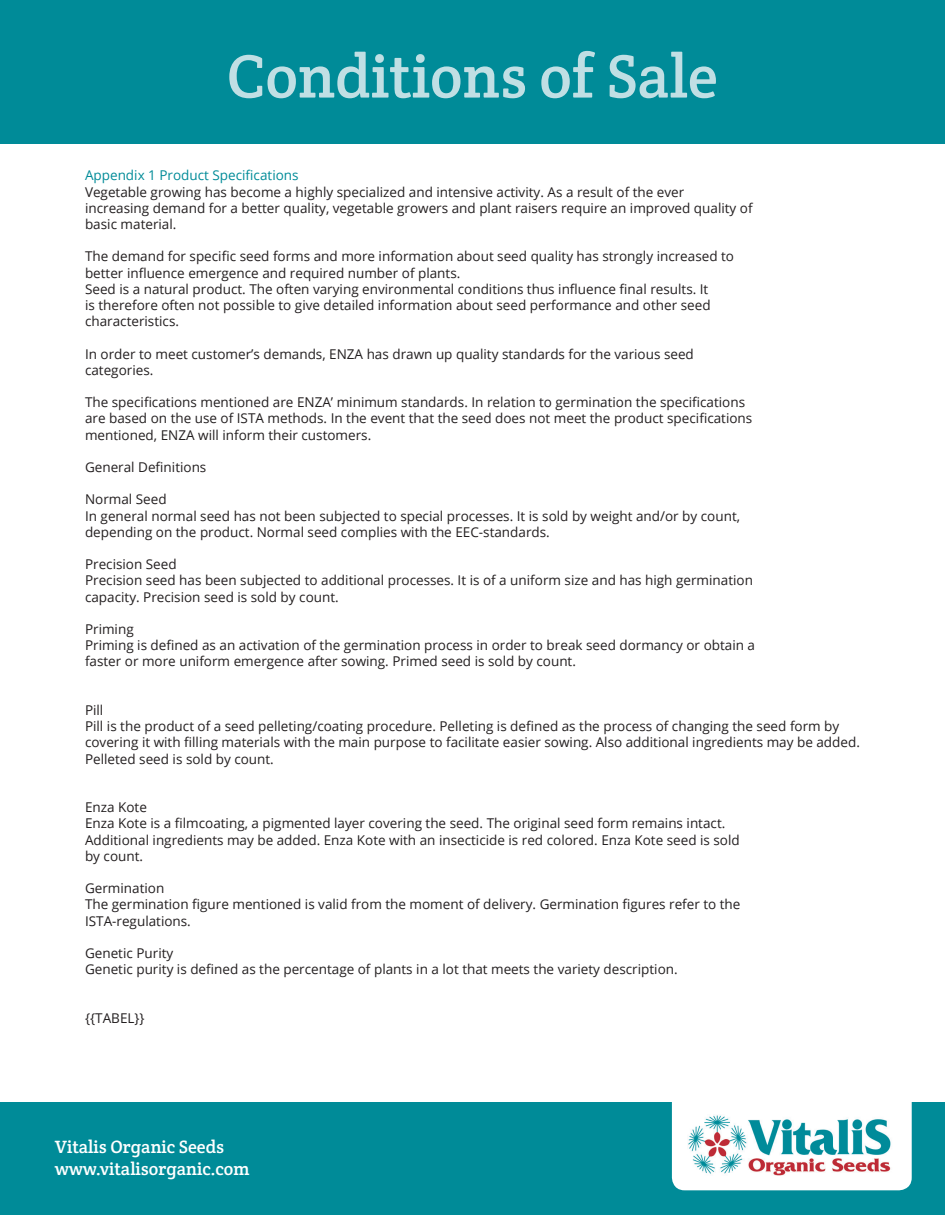
<style>
.page{position:relative;width:945px;height:1215px;background:#fff}
.page>*{position:absolute;margin:0;border:0;box-sizing:border-box;transform-origin:0 0}
.t1{font:61.5px "Crete Round";color:#c0dfe4}
.t2{font:18px/21.6px "Crete Round";color:#fff}
.t3{font:13.5px/16.2px "Open Sans";color:#231f20}
.t4{font:13.5px "Open Sans";color:#008b98}
</style>
<div class="page">
<div style="left:0;top:1102px;width:945px;height:113px;background:#008b98"></div>
<div style="left:672px;top:1081px;width:240px;height:109px;background:#fff;border-radius:13px"></div>
<div style="left:0;top:0;width:945px;height:144px;background:#008b98"></div>
<img style="left:688px;top:1115px;width:203px;height:61px">
<h1 class="t1" style="left:227px;top:37px;width:493px">Conditions of Sale</h1>
<p class="t4" style="left:85px;top:166px;width:215px">Appendix 1 Product Specifications</p>
<p class="t3" style="left:85px;top:183px;width:601px">Vegetable growing has become a highly specialized and intensive activity. As a result of the ever</p>
<p class="t3" style="left:85px;top:199px;width:669px">increasing demand for a better quality, vegetable growers and plant raisers require an improved quality of</p>
<p class="t3" style="left:85px;top:216px;width:93px">basic material.</p>
<p class="t3" style="left:85px;top:248px;width:651px">The demand for specific seed forms and more information about seed quality has strongly increased to</p>
<p class="t3" style="left:85px;top:264px;width:377px">better influence emergence and required number of plants.</p>
<p class="t3" style="left:85px;top:280px;width:625px">Seed is a natural product. The often varying environmental conditions thus influence final results. It</p>
<p class="t3" style="left:85px;top:297px;width:627px">is therefore often not possible to give detailed information about seed performance and other seed</p>
<p class="t3" style="left:85px;top:313px;width:96px">characteristics.</p>
<p class="t3" style="left:85px;top:345px;width:610px">In order to meet customer’s demands, ENZA has drawn up quality standards for the various seed</p>
<p class="t3" style="left:85px;top:361px;width:70px">categories.</p>
<p class="t3" style="left:85px;top:394px;width:662px">The specifications mentioned are ENZA’ minimum standards. In relation to germination the specifications</p>
<p class="t3" style="left:85px;top:410px;width:669px">are based on the use of ISTA methods. In the event that the seed does not meet the product specifications</p>
<p class="t3" style="left:85px;top:426px;width:288px">mentioned, ENZA will inform their customers.</p>
<p class="t3" style="left:85px;top:459px;width:123px">General Definitions</p>
<p class="t3" style="left:85px;top:491px;width:83px">Normal Seed</p>
<p class="t3" style="left:85px;top:507px;width:657px">In general normal seed has not been subjected to special processes. It is sold by weight and/or by count,</p>
<p class="t3" style="left:85px;top:523px;width:466px">depending on the product. Normal seed complies with the EEC-standards.</p>
<p class="t3" style="left:85px;top:556px;width:93px">Precision Seed</p>
<p class="t3" style="left:85px;top:572px;width:669px">Precision seed has been subjected to additional processes. It is of a uniform size and has high germination</p>
<p class="t3" style="left:85px;top:588px;width:255px">capacity. Precision seed is sold by count.</p>
<p class="t3" style="left:85px;top:621px;width:50px">Priming</p>
<p class="t3" style="left:85px;top:637px;width:672px">Priming is defined as an activation of the germination process in order to break seed dormancy or obtain a</p>
<p class="t3" style="left:85px;top:653px;width:492px">faster or more uniform emergence after sowing. Primed seed is sold by count.</p>
<p class="t3" style="left:85px;top:702px;width:20px">Pill</p>
<p class="t3" style="left:85px;top:718px;width:776px">Pill is the product of a seed pelleting/coating procedure. Pelleting is defined as the process of changing the seed form by covering it with filling materials with the main purpose to facilitate easier sowing. Also additional ingredients may be added.<br>Pelleted seed is sold by count.</p>
<p class="t3" style="left:85px;top:799px;width:63px">Enza Kote</p>
<p class="t3" style="left:85px;top:815px;width:642px">Enza Kote is a filmcoating, a pigmented layer covering the seed. The original seed form remains intact.</p>
<p class="t3" style="left:85px;top:831px;width:656px">Additional ingredients may be added. Enza Kote with an insecticide is red colored. Enza Kote seed is sold</p>
<p class="t3" style="left:85px;top:847px;width:60px">by count.</p>
<p class="t3" style="left:85px;top:880px;width:81px">Germination</p>
<p class="t3" style="left:85px;top:896px;width:657px">The germination figure mentioned is valid from the moment of delivery. Germination figures refer to the</p>
<p class="t3" style="left:85px;top:912px;width:107px">ISTA-regulations.</p>
<p class="t3" style="left:85px;top:945px;width:90px">Genetic Purity</p>
<p class="t3" style="left:85px;top:961px;width:594px">Genetic purity is defined as the percentage of plants in a lot that meets the variety description.</p>
<p class="t3" style="left:85px;top:1009px;width:61px">{{TABEL}}</p>
<h2 class="t2" style="left:55px;top:1136px;width:196px">Vitalis Organic Seeds www.vitalisorganic.com</h2>
</div>
